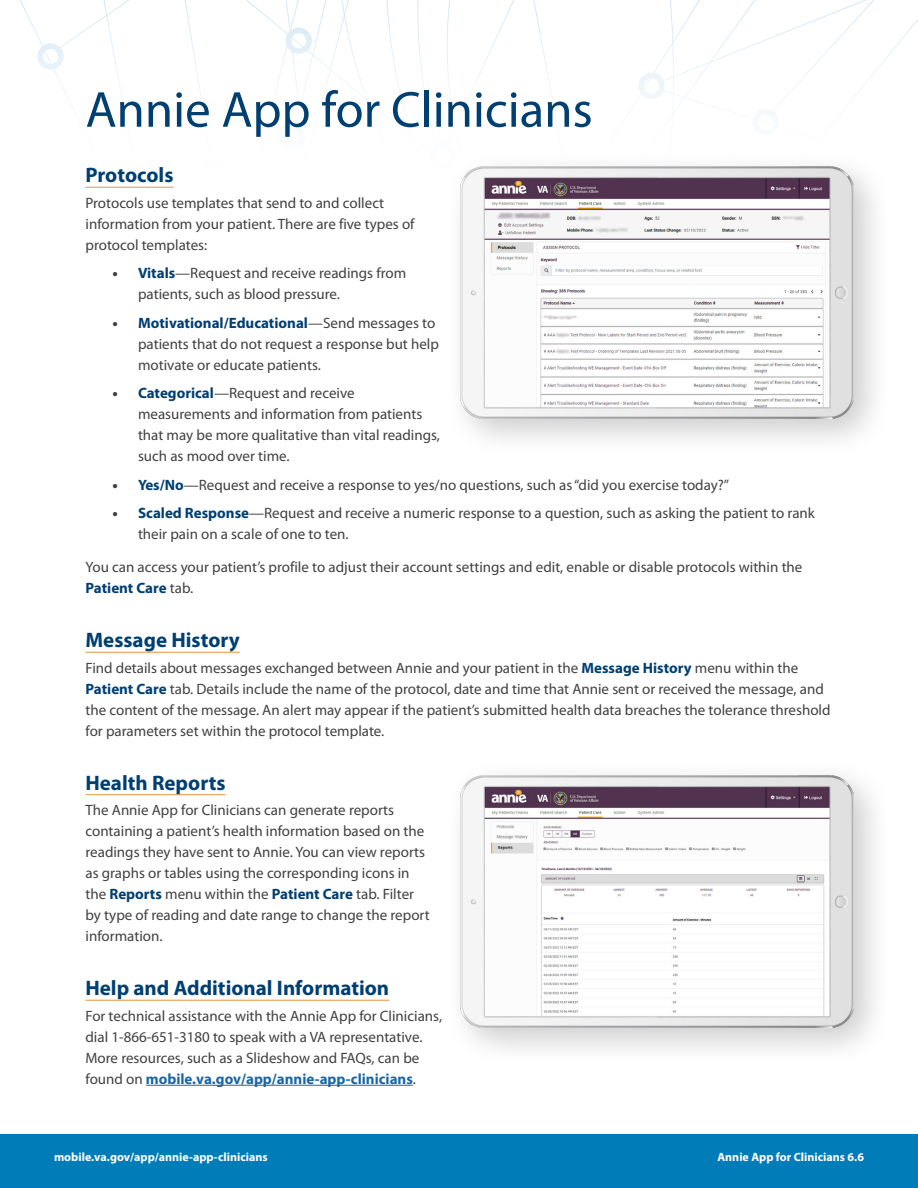
<style>
.page{position:relative;width:918px;height:1188px;background:#fff}
.page>*{position:absolute;margin:0;border:0;box-sizing:border-box;transform-origin:0 0}
.t1{font:51px "Myriad Pro";color:#003f72}
.t2{font:700 21px "Myriad Pro";color:#003f72}
.t3{font:15px/21px "Myriad Pro";color:#414042}
.t4{font:700 12px "Myriad Pro";color:#fff}
.s1{font-weight:900}
.s2{font-weight:700;color:#003f72}
.s3{font-weight:700;color:#1a66a6}
</style>
<div class="page">
<div style="left:0;top:1134px;width:918px;height:54px;background:#007db9"></div>
<svg style="left:19px;top:0;width:242px;height:107px"></svg>
<svg style="left:261px;top:0;width:657px;height:107px"></svg>
<hr style="left:86px;top:187px;width:87px;height:1px;background:#e9923e">
<hr style="left:86px;top:652px;width:154px;height:1px;background:#e9923e">
<hr style="left:86px;top:794px;width:140px;height:1px;background:#e9923e">
<hr style="left:86px;top:1000px;width:303px;height:1px;background:#e9923e">
<hr style="left:146px;top:1085px;width:267px;height:1px;background:#1a66a6">
<div style="left:444px;top:149px;width:449px;height:309px;background:#000;opacity:.2"></div>
<img style="left:461px;top:166px;width:393px;height:253px">
<div style="left:444px;top:758px;width:449px;height:309px;background:#000;opacity:.2"></div>
<img style="left:461px;top:775px;width:393px;height:253px">
<h1 class="t1" style="left:86px;top:78px;width:509px">Annie App for Clinicians</h1>
<h2 class="t2" style="left:86px;top:161px;width:89px">Protocols</h2>
<p class="t3" style="left:86px;top:192px;width:331px">Protocols use templates that send to and collect information from your patient. There are five types of protocol templates:</p>
<p class="t3" style="left:138px;top:262px;width:270px;text-indent:-26px"><span class="s1">•</span> <span class="s2">Vitals</span>—Request and receive readings from patients, such as blood pressure.</p>
<p class="t3" style="left:138px;top:312px;width:303px;text-indent:-26px"><span class="s1">•</span> <span class="s2">Motivational/Educational</span>—Send messages to patients that do not request a response but help motivate or educate patients.</p>
<p class="t3" style="left:138px;top:382px;width:303px;text-indent:-26px"><span class="s1">•</span> <span class="s2">Categorical</span>—Request and receive measurements and information from patients that may be more qualitative than vital readings, such as mood over time.</p>
<p class="t3" style="left:112px;top:474px;width:618px"><span class="s1">•</span> <span class="s2">Yes/No</span>—Request and receive a response to yes/no questions, such as “did you exercise today?”</p>
<p class="t3" style="left:138px;top:502px;width:678px;text-indent:-26px"><span class="s1">•</span> <span class="s2">Scaled Response</span>—Request and receive a numeric response to a question, such as asking the patient to rank their pain on a scale of one to ten.</p>
<p class="t3" style="left:86px;top:556px;width:718px">You can access your patient’s profile to adjust their account settings and edit, enable or disable protocols within the<br><span class="s2">Patient Care</span> tab.</p>
<h2 class="t2" style="left:86px;top:626px;width:156px">Message History</h2>
<p class="t3" style="left:86px;top:657px;width:747px">Find details about messages exchanged between Annie and your patient in the <span class="s2">Message History</span> menu within the <span class="s2">Patient Care</span> tab. Details include the name of the protocol, date and time that Annie sent or received the message, and the content of the message. An alert may appear if the patient’s submitted health data breaches the tolerance threshold for parameters set within the protocol template.</p>
<h2 class="t2" style="left:86px;top:769px;width:142px">Health Reports</h2>
<p class="t3" style="left:86px;top:799px;width:346px">The Annie App for Clinicians can generate reports containing a patient’s health information based on the readings they have sent to Annie. You can view reports as graphs or tables using the corresponding icons in the <span class="s2">Reports</span> menu within the <span class="s2">Patient Care</span> tab. Filter by type of reading and date range to change the report information.</p>
<h2 class="t2" style="left:86px;top:974px;width:305px">Help and Additional Information</h2>
<p class="t3" style="left:86px;top:1005px;width:358px">For technical assistance with the Annie App for Clinicians, dial 1-866-651-3180 to speak with a VA representative.<br>More resources, such as a Slideshow and FAQs, can be found on <span class="s3">mobile.va.gov/app/annie-app-clinicians</span>.</p>
<p class="t4" style="left:54px;top:1149px;width:215px">mobile.va.gov/app/annie-app-clinicians</p>
<p class="t4" style="left:717px;top:1149px;width:148px">Annie App for Clinicians 6.6</p>
</div>
